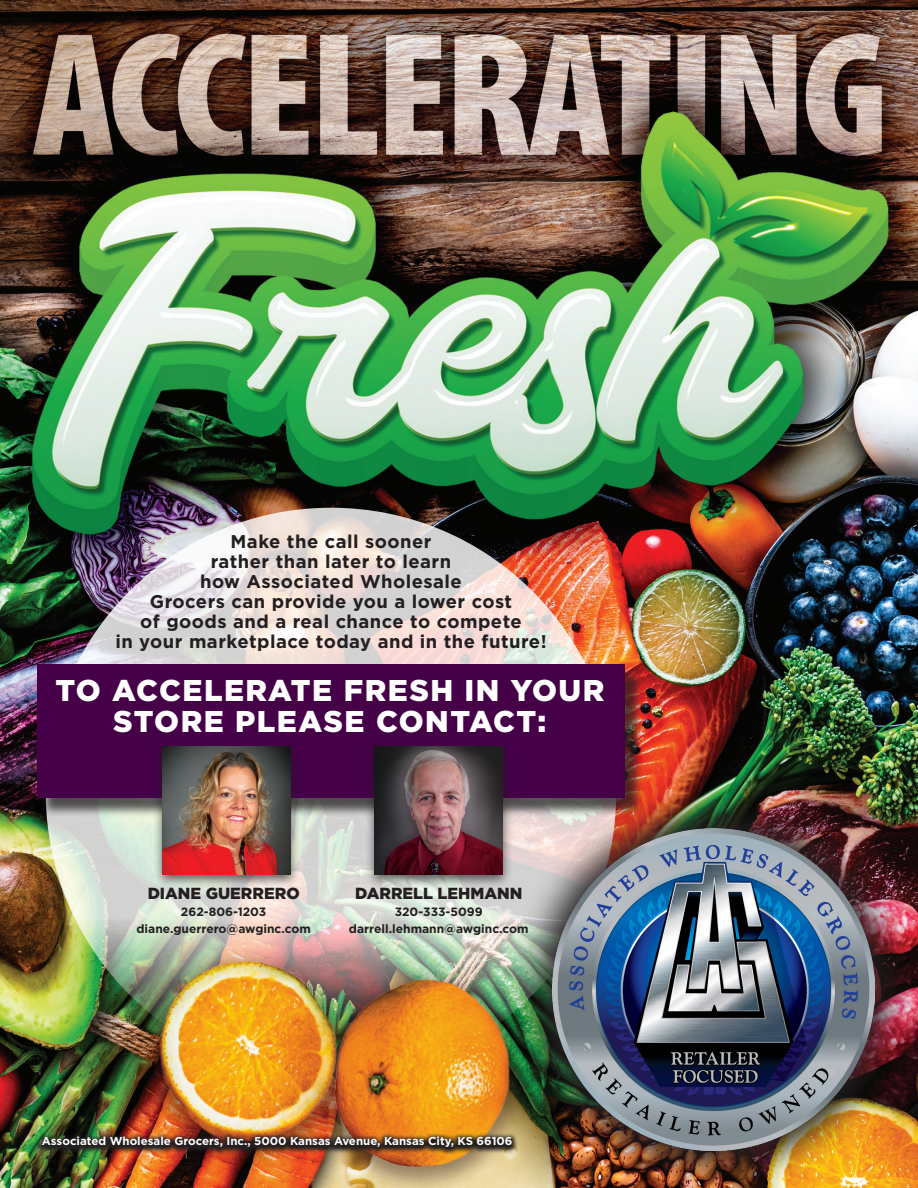
<style>
.page{position:relative;width:918px;height:1188px;background:#fff}
.page>*{position:absolute;margin:0;border:0;box-sizing:border-box;transform-origin:0 0}
.t1{font:900 30px/31.7px "Gotham";letter-spacing:.05em;color:#fff;text-align:center}
.t2{font:700 18.45px/20px "Gotham";letter-spacing:.025em;color:#231f20;text-align:center}
.t3{font:900 16.05px "Gotham";color:#231f20}
.t4{font:700 13.5px "Gill Sans";color:#fff}
.t5{font:700 12px/17.2px "Gotham";color:#231f20;text-align:center}
.t6{font:700 11.55px "Gotham";color:#fff}
</style>
<div class="page">
<img style="left:0;top:0;width:918px;height:1188px">
<svg style="left:46px;top:508px;width:570px;height:570px;background:#e5ddd9"></svg>
<div style="left:40px;top:667px;width:604px;height:150px;background:#231f20;opacity:.75"></div>
<div style="left:37px;top:665px;width:588px;height:133px;background:#450048"></div>
<img style="left:513px;top:785px;width:405px;height:403px">
<img style="left:570px;top:829px;width:305px;height:322px">
<img style="left:100px;top:829px;width:470px;height:359px">
<img style="left:35px;top:1131px;width:484px;height:24px">
<div style="left:153px;top:741px;width:148px;height:148px;background:#231f20;opacity:.75"></div>
<img style="left:163px;top:747px;width:128px;height:128px">
<div style="left:365px;top:741px;width:148px;height:148px;background:#231f20;opacity:.75"></div>
<img style="left:375px;top:747px;width:128px;height:128px">
<p class="t2" style="left:115px;top:532px;width:433px">Make the call sooner<br>rather than later to learn<br>how Associated Wholesale<br>Grocers can provide you a lower cost<br>of goods and a real chance to compete<br>in your marketplace today and in the future!</p>
<p class="t1" style="left:55px;top:674px;width:550px">TO ACCELERATE FRESH IN YOUR<br>STORE PLEASE CONTACT:</p>
<p class="t3" style="left:148px;top:882px;width:153px">DIANE GUERRERO</p>
<p class="t5" style="left:137px;top:903px;width:176px">262-806-1203 diane.guerrero@awginc.com</p>
<p class="t3" style="left:355px;top:882px;width:169px">DARRELL LEHMANN</p>
<p class="t5" style="left:349px;top:903px;width:181px">320-333-5099 darrell.lehmann@awginc.com</p>
<p class="t4" style="left:50px;top:1127px;width:9px">2</p>
<p class="t6" style="left:42px;top:1134px;width:472px">Associated Wholesale Grocers, Inc., 5000 Kansas Avenue, Kansas City, KS 66106</p>
</div>
